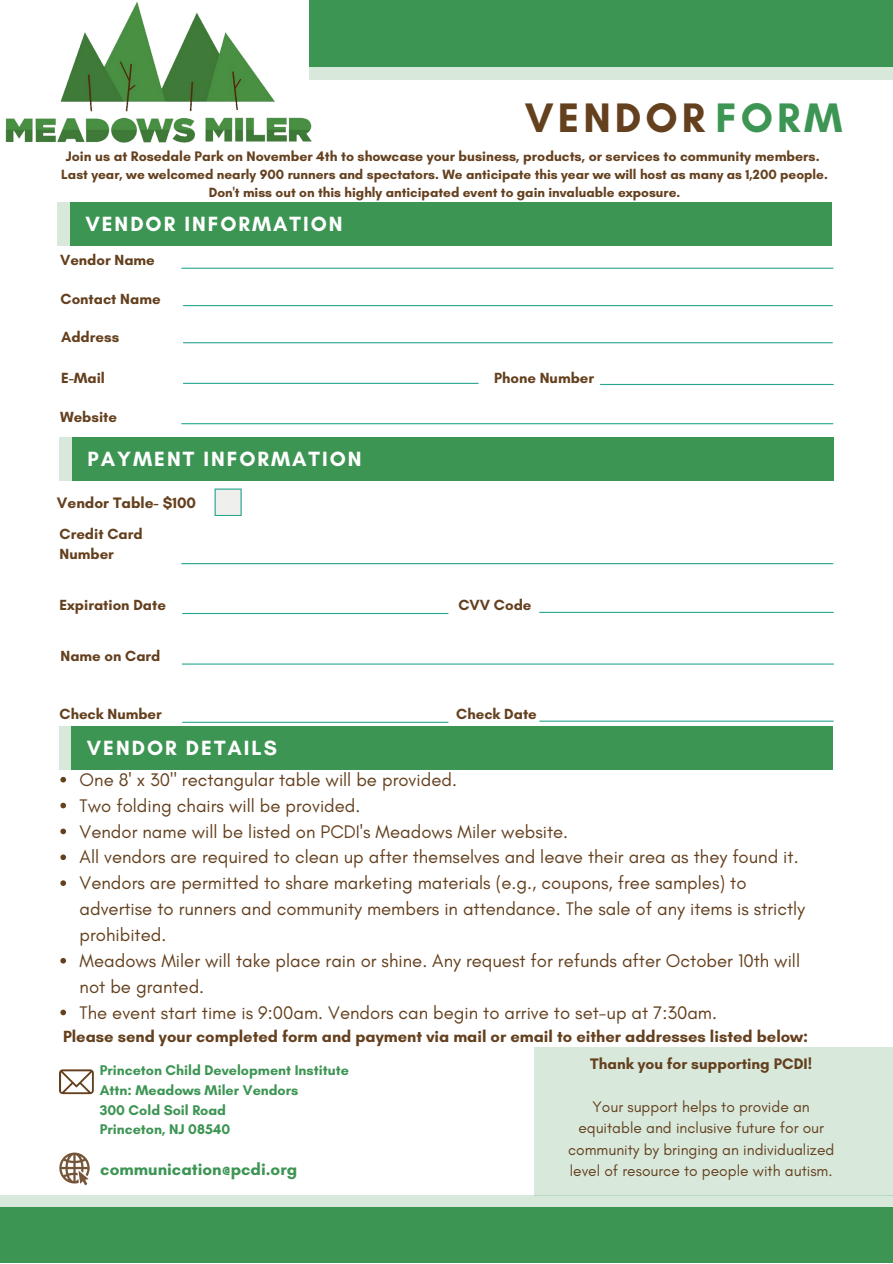
<style>
.page{position:relative;width:893px;height:1264px;background:#fff}
.page>*{position:absolute;margin:0;border:0;box-sizing:border-box;transform-origin:0 0}
.t1{font:700 42px "Glacial Indifference";letter-spacing:.095em;color:#64401e}
.t2{font:700 21px "Glacial Indifference";letter-spacing:.095em;color:#fff}
.t3{font:18.6px/25.8px "Glacial Indifference";color:#64401e}
.t4{font:700 16.95px "Glacial Indifference";color:#3d9554}
.t5{font:700 16.5px "Glacial Indifference";color:#64401e}
.t6{font:15.6px/21.6px "Glacial Indifference";color:#64401e;text-align:center}
.t7{font:700 15.6px "Glacial Indifference";color:#64401e}
.t8{font:700 15.45px "Glacial Indifference";color:#64401e}
.t9{font:700 15px "Glacial Indifference";color:#64401e}
.t10{font:700 14.25px "Glacial Indifference";color:#3d9554}
.t11{font:700 14.1px "Glacial Indifference";color:#64401e}
.t12{font:700 13.65px/18px "Glacial Indifference";color:#64401e;text-align:center}
.s1{color:#3d9554}
</style>
<div class="page">
<img style="left:5px;top:1px;width:417px;height:142px">
<div style="left:309px;top:0;width:583px;height:67px;background:#3d9554"></div>
<div style="left:0;top:1194px;width:892px;height:24px;background:#d8e9dc"></div>
<div style="left:0;top:1206px;width:892px;height:56px;background:#3d9554"></div>
<div style="left:58px;top:202px;width:23px;height:43px;background:#d8e9dc"></div>
<div style="left:70px;top:202px;width:761px;height:43px;background:#3d9554"></div>
<hr style="left:182px;top:423px;width:650px;height:1px;background:#28a58d">
<hr style="left:600px;top:384px;width:233px;height:1px;background:#28a58d">
<hr style="left:183px;top:383px;width:295px;height:1px;background:#28a58d">
<hr style="left:183px;top:342px;width:649px;height:1px;background:#28a58d">
<hr style="left:182px;top:268px;width:650px;height:1px;background:#28a58d">
<hr style="left:183px;top:305px;width:649px;height:1px;background:#28a58d">
<div style="left:60px;top:437px;width:23px;height:44px;background:#d8e9dc"></div>
<div style="left:72px;top:437px;width:761px;height:44px;background:#3d9554"></div>
<hr style="left:182px;top:563px;width:650px;height:1px;background:#28a58d">
<hr style="left:182px;top:613px;width:266px;height:1px;background:#28a58d">
<hr style="left:539px;top:612px;width:294px;height:1px;background:#28a58d">
<hr style="left:182px;top:663px;width:651px;height:1px;background:#28a58d">
<hr style="left:182px;top:721px;width:266px;height:2px;background:#28a58d">
<hr style="left:539px;top:720px;width:294px;height:1px;background:#28a58d">
<svg style="left:214px;top:488px;width:28px;height:28px"></svg>
<svg style="left:60px;top:776px;width:6px;height:6px"></svg>
<svg style="left:60px;top:802px;width:6px;height:6px"></svg>
<svg style="left:60px;top:828px;width:6px;height:6px"></svg>
<svg style="left:60px;top:854px;width:6px;height:6px"></svg>
<svg style="left:60px;top:880px;width:6px;height:6px"></svg>
<svg style="left:60px;top:958px;width:6px;height:5px"></svg>
<svg style="left:60px;top:1009px;width:6px;height:6px"></svg>
<svg style="left:59px;top:1069px;width:35px;height:25px"></svg>
<svg style="left:59px;top:1152px;width:31px;height:33px"></svg>
<div style="left:309px;top:67px;width:583px;height:12px;background:#d8e9dc"></div>
<div style="left:534px;top:1046px;width:358px;height:149px;background:#d8e9dc"></div>
<svg style="left:59px;top:726px;width:13px;height:43px"></svg>
<div style="left:72px;top:726px;width:760px;height:43px;background:#3d9554"></div>
<p class="t1" style="left:525px;top:92px;width:319px">VENDOR <span class="s1">FORM</span></p>
<p class="t11" style="left:66px;top:147px;width:755px">Join us at Rosedale Park on November 4th to showcase your business, products, or services to community members.</p>
<p class="t12" style="left:61px;top:165px;width:768px">Last year, we welcomed nearly 900 runners and spectators. We anticipate this year we will host as many as 1,200 people.<br>Don't miss out on this highly anticipated event to gain invaluable exposure.</p>
<p class="t2" style="left:85px;top:211px;width:259px">VENDOR INFORMATION</p>
<p class="t9" style="left:60px;top:251px;width:96px">Vendor Name</p>
<p class="t9" style="left:60px;top:290px;width:101px">Contact Name</p>
<p class="t9" style="left:61px;top:328px;width:60px">Address</p>
<p class="t9" style="left:61px;top:368px;width:45px">E-Mail</p>
<p class="t9" style="left:60px;top:408px;width:59px">Website</p>
<p class="t2" style="left:87px;top:446px;width:275px">PAYMENT INFORMATION</p>
<p class="t8" style="left:57px;top:493px;width:141px">Vendor Table- $100</p>
<p class="t9" style="left:60px;top:524px;width:85px">Credit Card</p>
<p class="t9" style="left:60px;top:544px;width:56px">Number</p>
<p class="t9" style="left:494px;top:368px;width:101px">Phone Number</p>
<p class="t9" style="left:60px;top:595px;width:108px">Expiration Date</p>
<p class="t9" style="left:458px;top:595px;width:75px">CVV Code</p>
<p class="t9" style="left:61px;top:646px;width:101px">Name on Card</p>
<p class="t9" style="left:60px;top:704px;width:104px">Check Number</p>
<p class="t9" style="left:456px;top:704px;width:82px">Check Date</p>
<p class="t2" style="left:87px;top:735px;width:192px">VENDOR DETAILS</p>
<p class="t3" style="left:80px;top:766px;width:379px">One 8' x 30" rectangular table will be provided.</p>
<p class="t3" style="left:80px;top:792px;width:282px">Two folding chairs will be provided.</p>
<p class="t3" style="left:80px;top:818px;width:490px">Vendor name will be listed on PCDI's Meadows Miler website.</p>
<p class="t3" style="left:80px;top:844px;width:720px">All vendors are required to clean up after themselves and leave their area as they found it.</p>
<p class="t3" style="left:80px;top:869px;width:727px">Vendors are permitted to share marketing materials (e.g., coupons, free samples) to advertise to runners and community members in attendance. The sale of any items is strictly prohibited.</p>
<p class="t3" style="left:80px;top:947px;width:722px">Meadows Miler will take place rain or shine. Any request for refunds after October 10th will not be granted.</p>
<p class="t3" style="left:80px;top:999px;width:639px">The event start time is 9:00am. Vendors can begin to arrive to set-up at 7:30am.</p>
<p class="t5" style="left:63px;top:1026px;width:746px">Please send your completed form and payment via mail or email to either addresses listed below:</p>
<p class="t10" style="left:100px;top:1061px;width:251px">Princeton Child Development Institute</p>
<p class="t10" style="left:100px;top:1081px;width:200px">Attn: Meadows Miler Vendors</p>
<p class="t10" style="left:100px;top:1100px;width:128px">300 Cold Soil Road</p>
<p class="t10" style="left:100px;top:1120px;width:132px">Princeton, NJ 08540</p>
<p class="t4" style="left:100px;top:1158px;width:198px">communication@pcdi.org</p>
<p class="t7" style="left:590px;top:1053px;width:223px">Thank you for supporting PCDI!</p>
<p class="t6" style="left:568px;top:1095px;width:268px">Your support helps to provide an equitable and inclusive future for our community by bringing an individualized level of resource to people with autism.</p>
</div>
